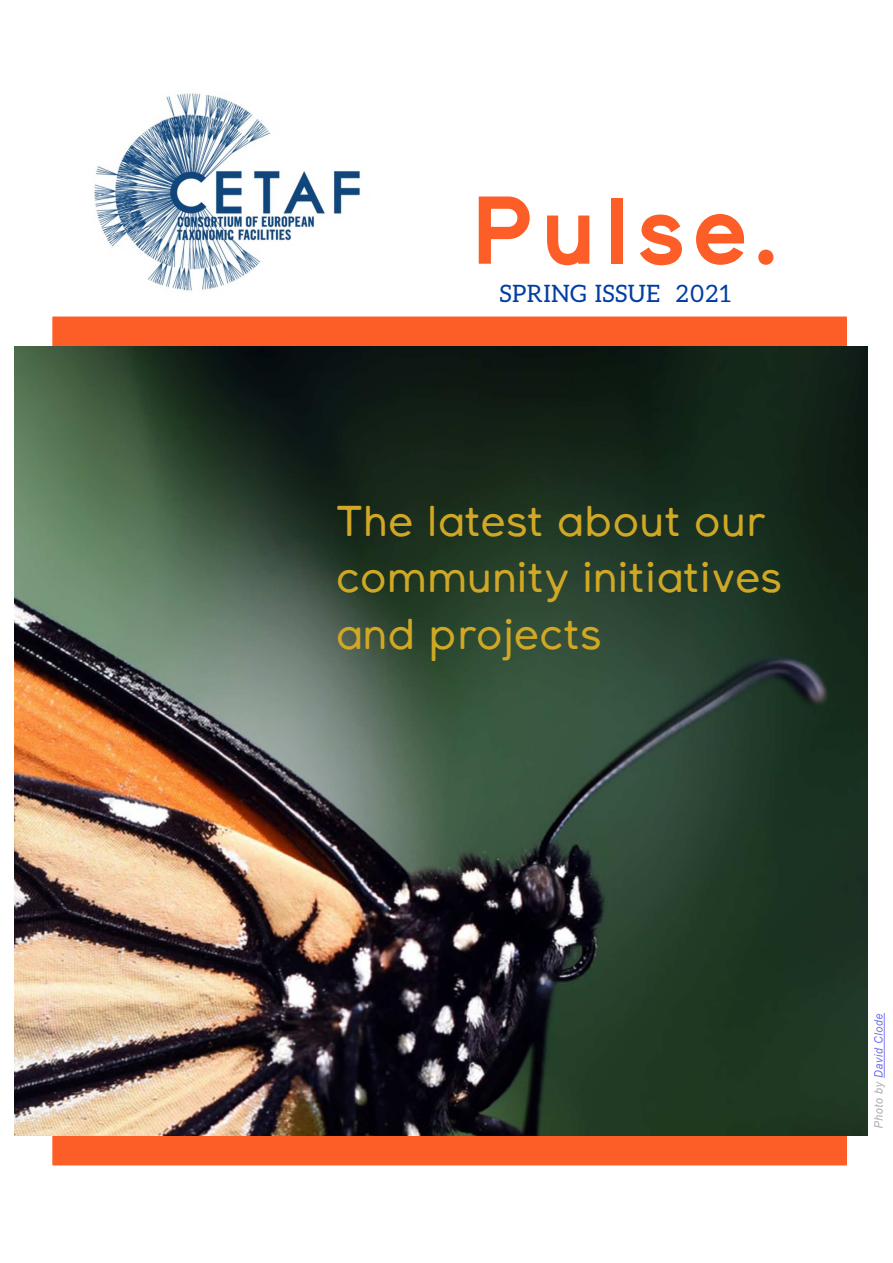
<style>
.page{position:relative;width:893px;height:1263px;background:#fff}
.page>*{position:absolute;margin:0;border:0;box-sizing:border-box;transform-origin:0 0}
.t1{font:700 96px "SK Payidar";letter-spacing:.05em;color:#fd5d26}
.t2{font:42.9px/56.4px "SK Payidar Rounded";color:#d0a825}
.t3{font:24px "Aleo";letter-spacing:.02em;color:#003ea1}
</style>
<div class="page">
<div style="left:52px;top:316px;width:795px;height:849px;background:#fd5d26;border:1px solid #fd5d26"></div>
<img style="left:15px;top:346px;width:852px;height:789px">
<img style="left:94px;top:93px;width:267px;height:199px">
<img style="left:874px;top:1013px;width:10px;height:114px">
<h1 class="t1" style="left:470px;top:162px;width:311px">Pulse.</h1>
<p class="t3" style="left:500px;top:283px;width:233px">SPRING ISSUE 2021</p>
<p class="t2" style="left:336px;top:490px;width:448px">The latest about our community initiatives and projects</p>
</div>
